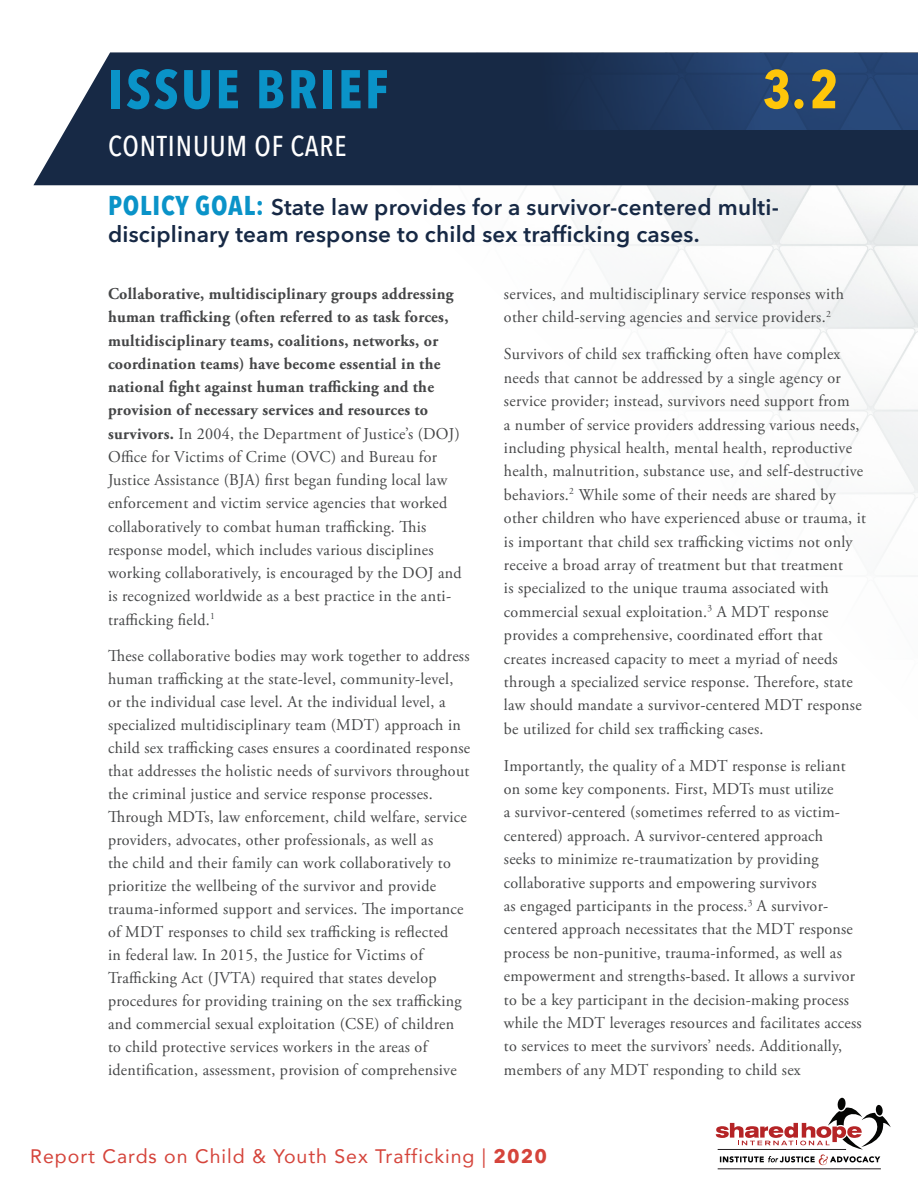
<style>
.page{position:relative;width:918px;height:1188px;background:#fff}
.page>*{position:absolute;margin:0;border:0;box-sizing:border-box;transform-origin:0 0}
.t1{font:700 condensed 54px "Avenir Next LT Pro";letter-spacing:.05em;color:#0a93c8}
.t2{font:700 condensed 54px "Avenir Next LT Pro";color:#ffc60a}
.t3{font:500 condensed 28.5px "Avenir Next LT Pro";letter-spacing:.03em;color:#fff}
.t4{font:600 22.5px/27px "Avenir Next LT Pro";letter-spacing:.01em;color:#172945}
.t5{font:19.5px "Avenir";letter-spacing:.05em;color:#d5443b}
._2-col_paragraph{font:16.5px/23.4px "Adobe Garamond Pro";letter-spacing:.01em;color:#454647}
.s1{font-weight:700;font-stretch:condensed;font-size:27px;color:#0a93c8}
.s2{font-weight:700}
.s3{font-family:"Avenir Next LT Pro";font-weight:700}
</style>
<div class="page">
<img style="left:212px;top:185px;width:706px;height:187px">
<div style="left:126px;top:52px;width:792px;height:133px;background:#172945"></div>
<img style="left:143px;top:54px;width:775px;height:75px">
<svg style="left:716px;top:1098px;width:175px;height:67px"></svg>
<hr style="left:718px;top:1149px;width:128px;height:1px;background:#241f21">
<hr style="left:718px;top:1168px;width:163px;height:1px;background:#241f21">
<svg style="left:794px;top:443px;width:124px;height:134px"></svg>
<img style="left:717px;top:368px;width:201px;height:75px">
<svg style="left:33px;top:52px;width:93px;height:134px"></svg>
<p class="t1" style="left:108px;top:56px;width:282px">ISSUE BRIEF</p>
<p class="t2" style="left:763px;top:56px;width:77px">3.2</p>
<p class="t3" style="left:108px;top:129px;width:240px">CONTINUUM OF CARE</p>
<p class="t4" style="left:108px;top:194px;width:672px"><span class="s1">POLICY GOAL:</span> State law provides for a survivor-centered multi&shy;disciplinary team response to child sex trafficking cases.</p>
<p class="_2-col_paragraph" style="left:108px;top:283px;width:355px"><span class="s2">Collaborative, multidisciplinary groups addressing human trafficking (often referred to as task forces, multidisciplinary teams, coalitions, networks, or coordination teams) have become essential in the national fight against human trafficking and the provision of necessary services and resources to survivors.</span> In 2004, the Department of Justice’s (DOJ)<br>Office for Victims of Crime (OVC) and Bureau for Justice Assistance (BJA) first began funding local law enforcement and victim service agencies that worked collaboratively to combat human trafficking. This response model, which includes various disciplines working collaboratively, is encouraged by the DOJ and is recognized worldwide as a best practice in the anti&shy;trafficking field.<sup>1</sup></p>
<p class="_2-col_paragraph" style="left:108px;top:645px;width:364px;line-height:23px">These collaborative bodies may work together to address human trafficking at the state-level, community-level, or the individual case level. At the individual level, a specialized multidisciplinary team (MDT) approach in child sex trafficking cases ensures a coordinated response that addresses the holistic needs of survivors throughout the criminal justice and service response processes.<br>Through MDTs, law enforcement, child welfare, service providers, advocates, other professionals, as well as<br>the child and their family can work collaboratively to prioritize the wellbeing of the survivor and provide trauma-informed support and services. The importance of MDT responses to child sex trafficking is reflected<br>in federal law. In 2015, the Justice for Victims of Trafficking Act (JVTA) required that states develop procedures for providing training on the sex trafficking and commercial sexual exploitation (CSE) of children to child protective services workers in the areas of identification, assessment, provision of comprehensive</p>
<p class="_2-col_paragraph" style="left:504px;top:283px;width:342px">services, and multidisciplinary service responses with other child-serving agencies and service providers.<sup>2</sup></p>
<p class="_2-col_paragraph" style="left:504px;top:343px;width:364px">Survivors of child sex trafficking often have complex needs that cannot be addressed by a single agency or service provider; instead, survivors need support from<br>a number of service providers addressing various needs, including physical health, mental health, reproductive health, malnutrition, substance use, and self-destructive behaviors.<sup>2</sup> While some of their needs are shared by other children who have experienced abuse or trauma, it is important that child sex trafficking victims not only receive a broad array of treatment but that treatment<br>is specialized to the unique trauma associated with commercial sexual exploitation.<sup>3</sup> A MDT response provides a comprehensive, coordinated effort that creates increased capacity to meet a myriad of needs through a specialized service response. Therefore, state law should mandate a survivor-centered MDT response be utilized for child sex trafficking cases.</p>
<p class="_2-col_paragraph" style="left:504px;top:754px;width:359px">Importantly, the quality of a MDT response is reliant on some key components. First, MDTs must utilize<br>a survivor-centered (sometimes referred to as victim&shy;centered) approach. A survivor-centered approach<br>seeks to minimize re-traumatization by providing collaborative supports and empowering survivors<br>as engaged participants in the process.<sup>3</sup> A survivor&shy;centered approach necessitates that the MDT response process be non-punitive, trauma-informed, as well as empowerment and strengths-based. It allows a survivor to be a key participant in the decision-making process while the MDT leverages resources and facilitates access to services to meet the survivors’ needs. Additionally, members of any MDT responding to child sex</p>
<p class="t5" style="left:30px;top:1140px;width:518px">Report Cards on Child &amp; Youth Sex Trafficking | <span class="s3">2020</span></p>
</div>
